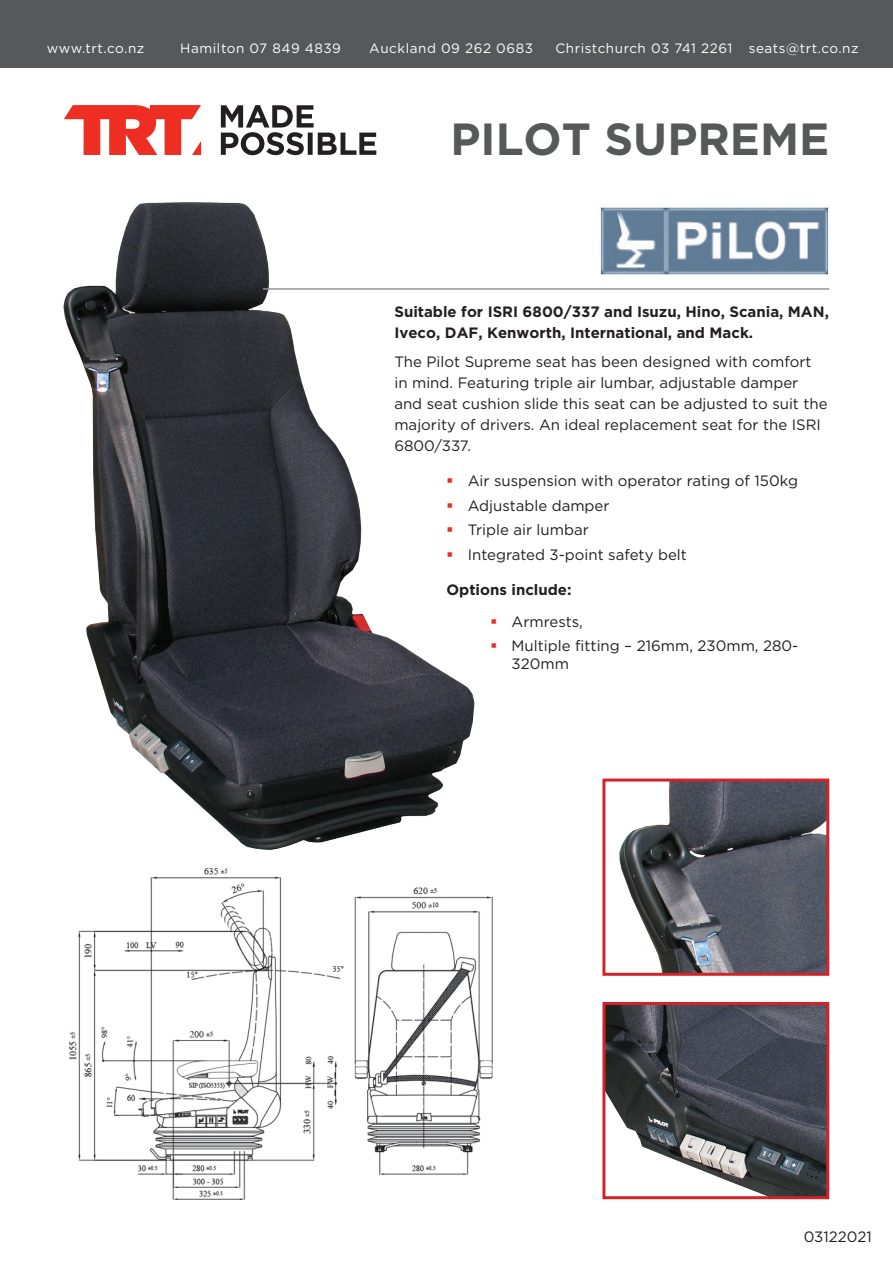
<style>
.page{position:relative;width:893px;height:1263px;background:#fff}
.page>*{position:absolute;margin:0;border:0;box-sizing:border-box;transform-origin:0 0}
.Product_Title{font:700 45px "Gotham";color:#57585a}
.Body{font:15px/21px "Gotham";color:#231f20}
.Bold_Body{font:700 15px/21px "Gotham";color:#231f20}
.t1{font:13.5px "Gotham";letter-spacing:.04em;color:#fff}
</style>
<div class="page">
<div style="left:0;top:0;width:893px;height:68px;background:#57585a"></div>
<svg style="left:64px;top:105px;width:137px;height:50px"></svg>
<svg style="left:221px;top:105px;width:155px;height:50px"></svg>
<img style="left:606px;top:1006px;width:219px;height:189px">
<div style="left:602px;top:1002px;width:227px;height:197px;border:3px solid #d1232a"></div>
<img style="left:619px;top:782px;width:206px;height:190px">
<div style="left:602px;top:778px;width:227px;height:198px;border:3px solid #d1232a"></div>
<img style="left:69px;top:868px;width:424px;height:332px">
<img style="left:63px;top:202px;width:412px;height:648px">
<hr style="left:263px;top:288px;width:566px;height:2px;background:#939598">
<img style="left:600px;top:205px;width:229px;height:70px">
<svg style="left:448px;top:479px;width:4px;height:4px"></svg>
<svg style="left:448px;top:503px;width:4px;height:5px"></svg>
<svg style="left:448px;top:527px;width:4px;height:5px"></svg>
<svg style="left:448px;top:552px;width:4px;height:4px"></svg>
<p class="t1" style="left:47px;top:41px;width:99px">www.trt.co.nz</p>
<p class="t1" style="left:180px;top:41px;width:162px">Hamilton 07 849 4839</p>
<p class="t1" style="left:369px;top:41px;width:165px">Auckland 09 262 0683</p>
<p class="t1" style="left:555px;top:41px;width:305px">Christchurch 03 741 2261 seats@trt.co.nz</p>
<p class="Product_Title" style="left:451px;top:113px;width:380px">PILOT SUPREME</p>
<p class="Bold_Body" style="left:394px;top:300px;width:436px">Suitable for ISRI 6800/337 and Isuzu, Hino, Scania, MAN,<br>Iveco, DAF, Kenworth, International, and Mack.</p>
<p class="Body" style="left:394px;top:351px;width:435px">The Pilot Supreme seat has been designed with comfort in mind. Featuring triple air lumbar, adjustable damper and seat cushion slide this seat can be adjusted to suit the majority of drivers. An ideal replacement seat for the ISRI 6800/337.</p>
<p class="Body" style="left:468px;top:470px;width:332px">Air suspension with operator rating of 150kg</p>
<p class="Body" style="left:468px;top:495px;width:143px">Adjustable damper</p>
<p class="Body" style="left:468px;top:519px;width:123px">Triple air lumbar</p>
<p class="Body" style="left:468px;top:543px;width:221px">Integrated 3-point safety belt</p>
<p class="Bold_Body" style="left:446px;top:579px;width:127px">Options include:</p>
<p class="Body" style="left:512px;top:610px;width:73px">Armrests,</p>
<p class="Body" style="left:512px;top:636px;width:288px;line-height:18px">Multiple fitting – 216mm, 230mm, 280-<br>320mm</p>
<p class="Body" style="left:804px;top:1226px;width:70px">03122021</p>
</div>
